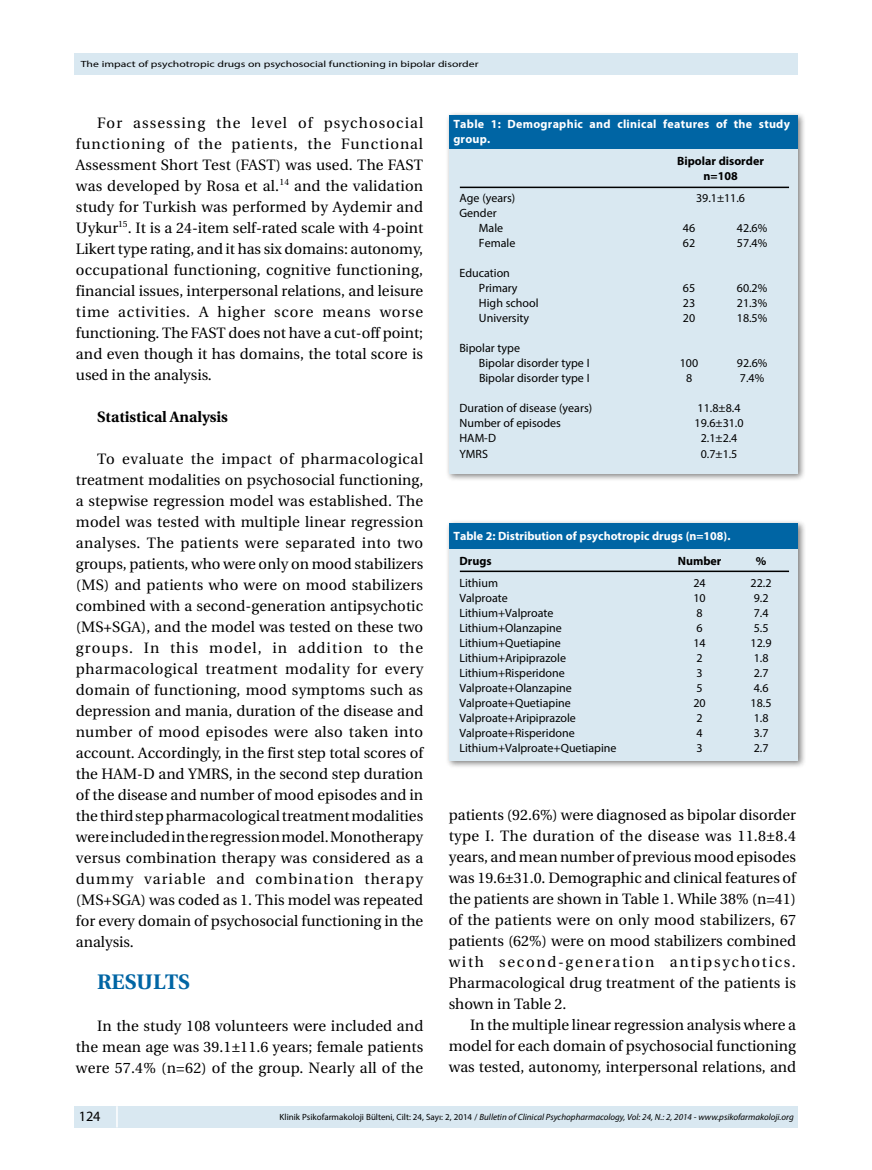
<style>
.page{position:relative;width:872px;height:1170px;background:#fff}
.page>*{position:absolute;margin:0;border:0;box-sizing:border-box;transform-origin:0 0}
.t1{font:21px "Utopia Bold Tr";color:#0065a4}
.t2{font:15px/21px "Utopia Medium Tr";letter-spacing:.005em;color:#000;text-align:justify}
.t3{font:15px "Utopia Bold Tr";color:#000}
.t4{font:14.25px "Myriad Pro";color:#000}
.t5{font:12px/15px "Myriad Pro";color:#000}
.t6{font:700 12px/15px "Myriad Pro";letter-spacing:.02em;color:#fff}
.t7{font:700 12px "Myriad Pro";color:#fff}
.t8{font:700 12px/15px "Myriad Pro";color:#000;text-align:center}
.t9{font:italic 9px "Myriad Pro";color:#000}
.t10{font:9px "Myriad Pro";color:#000;scale:1.3 1}
.s1{font-style:normal}
</style>
<div class="page">
<div style="left:74px;top:1106px;width:723px;height:21px;background:#d9e8f1"></div>
<hr style="left:116px;top:1106px;width:2px;height:21px;background:#fff">
<div style="left:74px;top:53px;width:723px;height:21px;background:#d9e8f1"></div>
<div style="left:445px;top:111px;width:361px;height:370px;background:#000;opacity:.5"></div>
<div style="left:449px;top:115px;width:348px;height:34px;background:#0065a4"></div>
<div style="left:449px;top:149px;width:348px;height:324px;background:#d9e8f1"></div>
<hr style="left:460px;top:187px;width:329px;height:1px;background:#000">
<div style="left:445px;top:519px;width:361px;height:250px;background:#000;opacity:.5"></div>
<div style="left:449px;top:523px;width:348px;height:26px;background:#0065a4"></div>
<div style="left:449px;top:549px;width:348px;height:211px;background:#d9e8f1"></div>
<hr style="left:460px;top:570px;width:329px;height:2px;background:#000">
<p class="t10" style="left:81px;top:59px;width:307px">The impact of psychotropic drugs on psychosocial functioning in bipolar disorder</p>
<p class="t2" style="left:76px;top:112px;width:349px;text-indent:21px">For assessing the level of psychosocial functioning of the patients, the Functional Assessment Short Test (FAST) was used. The FAST was developed by Rosa et al.<sup>14</sup> and the validation study for Turkish was performed by Aydemir and Uykur<sup>15</sup>. It is a 24-item self-rated scale with 4-point Likert type rating, and it has six domains: autonomy, occupational functioning, cognitive functioning, financial issues, interpersonal relations, and leisure time activities. A higher score means worse functioning. The FAST does not have a cut-off point; and even though it has domains, the total score is used in the analysis.</p>
<p class="t3" style="left:97px;top:408px;width:132px">Statistical Analysis</p>
<p class="t2" style="left:76px;top:448px;width:349px;text-indent:21px">To evaluate the impact of pharmacological treatment modalities on psychosocial functioning, a stepwise regression model was established. The model was tested with multiple linear regression analyses. The patients were separated into two groups, patients, who were only on mood stabilizers (MS) and patients who were on mood stabilizers combined with a second-generation antipsychotic (MS+SGA), and the model was tested on these two groups. In this model, in addition to the pharmacological treatment modality for every domain of functioning, mood symptoms such as depression and mania, duration of the disease and number of mood episodes were also taken into account. Accordingly, in the first step total scores of the HAM-D and YMRS, in the second step duration of the disease and number of mood episodes and in the third step pharmacological treatment modalities were included in the regression model. Monotherapy versus combination therapy was considered as a dummy variable and combination therapy (MS+SGA) was coded as 1. This model was repeated for every domain of psychosocial functioning in the analysis.</p>
<h1 class="t1" style="left:97px;top:969px;width:94px">RESULTS</h1>
<p class="t2" style="left:76px;top:1015px;width:349px;text-indent:21px">In the study 108 volunteers were included and the mean age was 39.1±11.6 years; female patients were 57.4% (n=62) of the group. Nearly all of the</p>
<p class="t6" style="left:453px;top:116px;width:338px">Table 1: Demographic and clinical features of the study group.</p>
<p class="t8" style="left:677px;top:153px;width:88px">Bipolar disorder n=108</p>
<p class="t5" style="left:459px;top:191px;width:57px">Age (years)</p>
<p class="t5" style="left:696px;top:191px;width:51px">39.1±11.6</p>
<p class="t5" style="left:479px;top:206px;width:26px;text-indent:-20px">Gender<br>Male</p>
<p class="t5" style="left:683px;top:221px;width:14px">46</p>
<p class="t5" style="left:737px;top:221px;width:32px">42.6%</p>
<p class="t5" style="left:479px;top:236px;width:38px">Female</p>
<p class="t5" style="left:683px;top:236px;width:14px">62</p>
<p class="t5" style="left:737px;top:236px;width:32px">57.4%</p>
<p class="t5" style="left:479px;top:266px;width:40px;text-indent:-20px">Education<br>Primary</p>
<p class="t5" style="left:683px;top:281px;width:14px">65</p>
<p class="t5" style="left:737px;top:281px;width:32px">60.2%</p>
<p class="t5" style="left:479px;top:296px;width:61px">High school</p>
<p class="t5" style="left:683px;top:296px;width:14px">23</p>
<p class="t5" style="left:737px;top:296px;width:32px">21.3%</p>
<p class="t5" style="left:479px;top:311px;width:52px">University</p>
<p class="t5" style="left:683px;top:311px;width:14px">20</p>
<p class="t5" style="left:737px;top:311px;width:32px">18.5%</p>
<p class="t5" style="left:479px;top:341px;width:112px;text-indent:-20px">Bipolar type<br>Bipolar disorder type I</p>
<p class="t5" style="left:680px;top:356px;width:20px">100</p>
<p class="t5" style="left:737px;top:356px;width:32px">92.6%</p>
<p class="t5" style="left:479px;top:371px;width:112px">Bipolar disorder type I</p>
<p class="t5" style="left:686px;top:371px;width:8px">8</p>
<p class="t5" style="left:740px;top:371px;width:26px">7.4%</p>
<p class="t5" style="left:459px;top:401px;width:134px">Duration of disease (years)</p>
<p class="t5" style="left:697px;top:401px;width:44px">11.8±8.4</p>
<p class="t5" style="left:459px;top:416px;width:103px">Number of episodes</p>
<p class="t5" style="left:694px;top:416px;width:51px">19.6±31.0</p>
<p class="t5" style="left:459px;top:431px;width:38px">HAM-D</p>
<p class="t5" style="left:700px;top:431px;width:38px">2.1±2.4</p>
<p class="t5" style="left:459px;top:446px;width:30px">YMRS</p>
<p class="t5" style="left:700px;top:446px;width:38px">0.7±1.5</p>
<p class="t7" style="left:453px;top:528px;width:278px">Table 2: Distribution of psychotropic drugs (n=108).</p>
<p class="t8" style="left:459px;top:552px;width:34px">Drugs</p>
<p class="t8" style="left:677px;top:552px;width:45px">Number</p>
<p class="t8" style="left:756px;top:552px;width:12px">%</p>
<p class="t5" style="left:459px;top:575px;width:40px">Lithium</p>
<p class="t5" style="left:693px;top:575px;width:14px">24</p>
<p class="t5" style="left:750px;top:575px;width:22px">22.2</p>
<p class="t5" style="left:459px;top:590px;width:50px">Valproate</p>
<p class="t5" style="left:693px;top:590px;width:14px">10</p>
<p class="t5" style="left:753px;top:590px;width:16px">9.2</p>
<p class="t5" style="left:459px;top:605px;width:96px">Lithium+Valproate</p>
<p class="t5" style="left:696px;top:605px;width:8px">8</p>
<p class="t5" style="left:753px;top:605px;width:16px">7.4</p>
<p class="t5" style="left:459px;top:620px;width:104px">Lithium+Olanzapine</p>
<p class="t5" style="left:696px;top:620px;width:8px">6</p>
<p class="t5" style="left:753px;top:620px;width:16px">5.5</p>
<p class="t5" style="left:459px;top:635px;width:103px">Lithium+Quetiapine</p>
<p class="t5" style="left:693px;top:635px;width:14px">14</p>
<p class="t5" style="left:750px;top:635px;width:22px">12.9</p>
<p class="t5" style="left:459px;top:650px;width:108px">Lithium+Aripiprazole</p>
<p class="t5" style="left:696px;top:650px;width:8px">2</p>
<p class="t5" style="left:753px;top:650px;width:16px">1.8</p>
<p class="t5" style="left:459px;top:665px;width:107px">Lithium+Risperidone</p>
<p class="t5" style="left:696px;top:665px;width:8px">3</p>
<p class="t5" style="left:753px;top:665px;width:16px">2.7</p>
<p class="t5" style="left:459px;top:680px;width:114px">Valproate+Olanzapine</p>
<p class="t5" style="left:696px;top:680px;width:8px">5</p>
<p class="t5" style="left:753px;top:680px;width:16px">4.6</p>
<p class="t5" style="left:459px;top:695px;width:113px">Valproate+Quetiapine</p>
<p class="t5" style="left:693px;top:695px;width:14px">20</p>
<p class="t5" style="left:750px;top:695px;width:22px">18.5</p>
<p class="t5" style="left:459px;top:710px;width:118px">Valproate+Aripiprazole</p>
<p class="t5" style="left:696px;top:710px;width:8px">2</p>
<p class="t5" style="left:753px;top:710px;width:16px">1.8</p>
<p class="t5" style="left:459px;top:725px;width:117px">Valproate+Risperidone</p>
<p class="t5" style="left:696px;top:725px;width:8px">4</p>
<p class="t5" style="left:753px;top:725px;width:16px">3.7</p>
<p class="t5" style="left:459px;top:740px;width:159px">Lithium+Valproate+Quetiapine</p>
<p class="t5" style="left:696px;top:740px;width:8px">3</p>
<p class="t5" style="left:753px;top:740px;width:16px">2.7</p>
<p class="t2" style="left:449px;top:803px;width:349px">patients (92.6%) were diagnosed as bipolar disorder type I. The duration of the disease was 11.8±8.4 years, and mean number of previous mood episodes was 19.6±31.0. Demographic and clinical features of the patients are shown in Table 1. While 38% (n=41) of the patients were on only mood stabilizers, 67 patients (62%) were on mood stabilizers combined with second-generation antipsychotics.<br>Pharmacological drug treatment of the patients is shown in Table 2.</p>
<p class="t2" style="left:449px;top:1013px;width:349px;text-indent:21px">In the multiple linear regression analysis where a model for each domain of psychosocial functioning was tested, autonomy, interpersonal relations, and</p>
<p class="t4" style="left:79px;top:1107px;width:23px">124</p>
<p class="t9" style="left:280px;top:1111px;width:515px"><span class="s1">Klinik Psikofarmakoloji Bülteni, Cilt: 24, Sayı: 2, 2014 /</span> Bulletin of Clinical Psychopharmacology, Vol: 24, N.: 2, 2014 - www.psikofarmakoloji.org</p>
</div>
